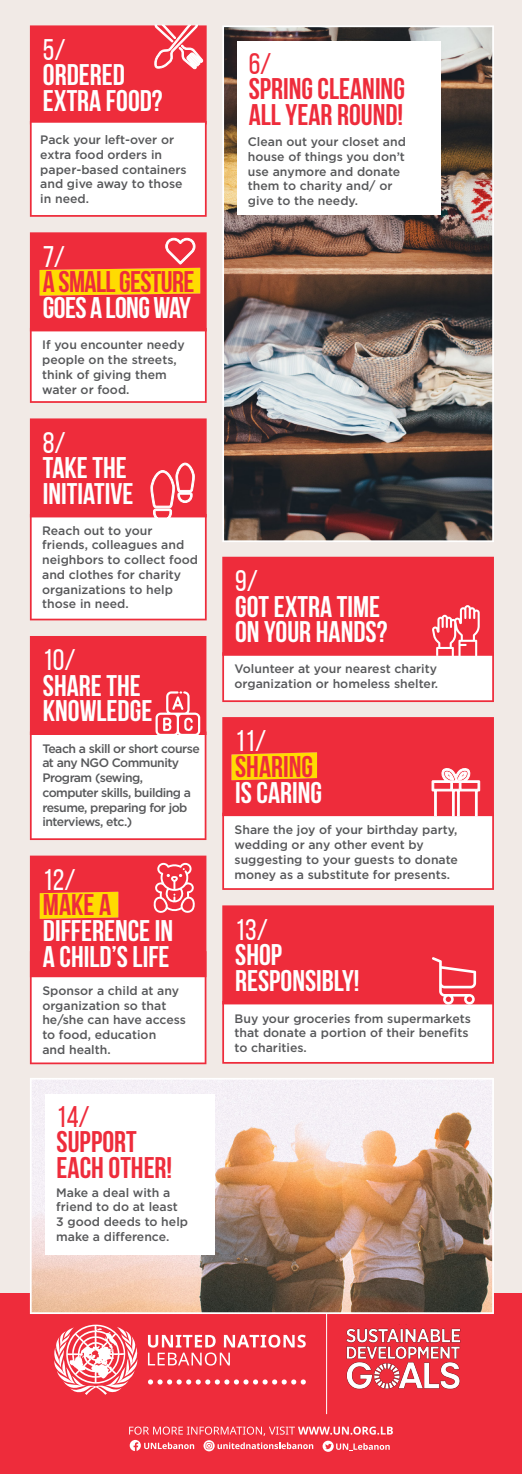
<style>
.page{position:relative;width:522px;height:1474px;background:#fff}
.page>*{position:absolute;margin:0;border:0;box-sizing:border-box;transform-origin:0 0}
.t1{font:700 29.75px/25.6px "Bebas Neue";color:#fff}
.t2{font:700 29.75px/25.6px "Bebas Neue";color:#ee2c3b}
.t3{font:700 29.75px/25.6px "Bebas Neue";letter-spacing:-.02em;color:#ee2c3b}
.t4{font:500 12.25px/14.7px "Gotham";color:#57585a}
.t5{font:500 12.25px/14.7px "Gotham";letter-spacing:-.04em;color:#57585a}
.s1{font-weight:400}
.s2{font-weight:400;color:#fff}
.s3{color:#fff}
.s4{color:#ee2c3b}
</style>
<div class="page">
<div style="left:0;top:0;width:522px;height:1473px;background:#f1eae6"></div>
<div style="left:0;top:1293px;width:522px;height:180px;background:#ee2c3b"></div>
<svg style="left:129px;top:1426px;width:264px;height:25px"></svg>
<hr style="left:326px;top:1304px;width:1px;height:109px;background:#fff">
<svg style="left:54px;top:1324px;width:84px;height:70px"></svg>
<svg style="left:148px;top:1379px;width:158px;height:5px"></svg>
<svg style="left:148px;top:1334px;width:157px;height:31px"></svg>
<img style="left:346px;top:1324px;width:115px;height:66px">
<img style="left:30px;top:1078px;width:463px;height:235px">
<div style="left:45px;top:1094px;width:170px;height:160px;background:#fff"></div>
<svg style="left:30px;top:418px;width:176px;height:202px;background:#f6949b"></svg>
<svg style="left:222px;top:556px;width:271px;height:146px;background:#f3707a"></svg>
<img style="left:222px;top:25px;width:271px;height:517px">
<div style="left:237px;top:41px;width:204px;height:174px;background:#fff"></div>
<svg style="left:30px;top:636px;width:176px;height:204px;background:#f6959d"></svg>
<svg style="left:222px;top:905px;width:271px;height:158px;background:#f47a84"></svg>
<svg style="left:30px;top:25px;width:176px;height:192px;background:#f69199"></svg>
<svg style="left:30px;top:855px;width:176px;height:209px;background:#f68e8a"></svg>
<svg style="left:30px;top:232px;width:176px;height:171px;background:#f79b84"></svg>
<svg style="left:222px;top:717px;width:271px;height:172px;background:#f68f8d"></svg>
<p class="t1" style="left:43px;top:36px;width:121px"><span class="s1">5/<br></span>ORDERED<br>EXTRA FOOD?</p>
<p class="t4" style="left:40px;top:132px;width:148px">Pack your left-over or extra food orders in paper-based containers and give away to those in need.</p>
<p class="t3" style="left:43px;top:243px;width:153px"><span class="s2">7/<br></span>A SMALL GESTURE<br><span class="s3">GOES A LONG WAY</span></p>
<p class="t4" style="left:42px;top:337px;width:144px">If you encounter needy people on the streets, think of giving them water or food.</p>
<p class="t1" style="left:43px;top:429px;width:92px"><span class="s1">8/<br></span>TAKE THE<br>INITIATIVE</p>
<p class="t4" style="left:42px;top:522px;width:157px">Reach out to your friends, colleagues and neighbors to collect food and clothes for charity organizations to help those in need.</p>
<p class="t1" style="left:43px;top:646px;width:111px"><span class="s1">10/<br></span>SHARE THE<br>KNOWLEDGE</p>
<p class="t5" style="left:42px;top:740px;width:159px">Teach a skill or short course at any NGO Community<br>Program (sewing, computer skills, building a resume, preparing for job interviews, etc.)</p>
<p class="t1" style="left:43px;top:866px;width:132px"><span class="s1">12/<br></span><span class="s4">MAKE A<br></span>DIFFERENCE IN<br>A CHILD’S LIFE</p>
<p class="t4" style="left:42px;top:982px;width:145px">Sponsor a child at any organization so that he/she can have access to food, education<br>and health.</p>
<p class="t2" style="left:57px;top:1103px;width:117px"><span class="s1">14/<br></span>SUPPORT<br>EACH OTHER!</p>
<p class="t4" style="left:56px;top:1184px;width:133px">Make a deal with a friend to do at least<br>3 good deeds to help make a difference.</p>
<p class="t2" style="left:248px;top:50px;width:158px"><span class="s1">6/<br></span>SPRING CLEANING<br>ALL YEAR ROUND!</p>
<p class="t4" style="left:248px;top:134px;width:159px">Clean out your closet and house of things you don’t use anymore and donate them to charity and/ or give to the needy.</p>
<p class="t1" style="left:235px;top:567px;width:154px"><span class="s1">9/<br></span>GOT EXTRA TIME<br>ON YOUR HANDS?</p>
<p class="t4" style="left:234px;top:661px;width:205px">Volunteer at your nearest charity organization or homeless shelter.</p>
<p class="t1" style="left:235px;top:728px;width:88px"><span class="s1">11/<br></span><span class="s4">SHARING<br></span>IS CARING</p>
<p class="t4" style="left:234px;top:822px;width:225px">Share the joy of your birthday party, wedding or any other event by suggesting to your guests to donate money as a substitute for presents.</p>
<p class="t1" style="left:235px;top:916px;width:126px"><span class="s1">13/<br></span>SHOP<br>RESPONSIBLY!</p>
<p class="t4" style="left:234px;top:1010px;width:238px">Buy your groceries from supermarkets that donate a portion of their benefits to charities.</p>
</div>
